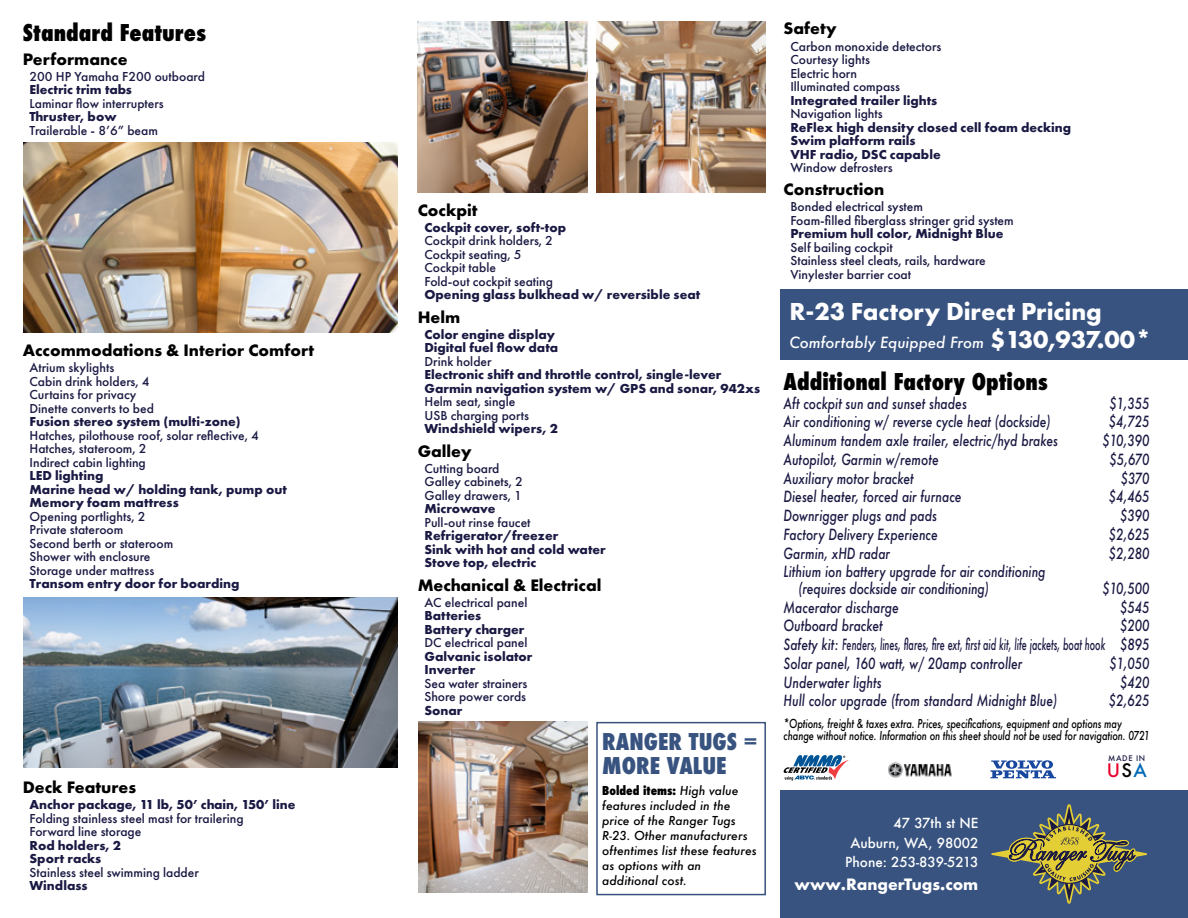
<style>
.page{position:relative;width:1188px;height:918px;background:#fff}
.page>*{position:absolute;margin:0;border:0;box-sizing:border-box;transform-origin:0 0}
.t1{font:700 25.5px "Futura PT";color:#fff}
.t2{font:800 condensed 22.5px "Futura";color:#000}
.t3{font:800 condensed 22.5px/24px "Futura";color:#38537f}
.t4{font:500 18.15px "Futura";color:#e8002a}
.t5{font:700 17.25px "Futura PT";color:#000}
.t6{font:700 17.25px "Futura PT";color:#fff}
.t7{font:italic 500 15px/18.8px "Futura";color:#1a1943;scale:.8 1}
.t8{font:italic 500 15px "Futura";color:#fff}
.t9{font:500 13.5px/13.5px "Futura PT";color:#1a1943}
.t10{font:700 13.5px/13.5px "Futura PT";color:#1a1943}
.t11{font:500 13.5px/19.5px "Futura";color:#fff;text-align:right}
.t12{font:italic 500 12px/12px "Futura";letter-spacing:-.005em;color:#000;scale:.77 1}
.t13{font:italic 500 12px/15px "Futura";letter-spacing:-.005em;color:#000}
.t14{font:500 7.5px "Futura";letter-spacing:.08em;color:#1a1943}
.s1{font-weight:800;font-style:normal;font-stretch:condensed}
.s2{font-family:"Futura PT";font-weight:700;font-style:normal;font-size:25.5px}
.s3{color:#000}
.s4{color:#0068b4}
</style>
<div class="page">
<div style="left:780px;top:290px;width:408px;height:70px;background:#38537f"></div>
<div style="left:780px;top:791px;width:408px;height:127px;background:#38537f"></div>
<svg style="left:991px;top:804px;width:156px;height:100px"></svg>
<img style="left:418px;top:21px;width:169px;height:171px">
<img style="left:23px;top:143px;width:375px;height:189px">
<img style="left:418px;top:722px;width:169px;height:171px">
<img style="left:23px;top:598px;width:375px;height:169px">
<svg style="left:991px;top:760px;width:65px;height:18px"></svg>
<svg style="left:784px;top:755px;width:65px;height:26px"></svg>
<img style="left:888px;top:762px;width:64px;height:16px">
<img style="left:596px;top:21px;width:170px;height:171px">
<div style="left:596px;top:722px;width:170px;height:173px;border:2px solid #38537f"></div>
<h2 class="t2" style="left:23px;top:18px;width:185px">Standard Features</h2>
<p class="t5" style="left:23px;top:48px;width:106px">Performance</p>
<p class="t9" style="left:29px;top:70px;width:177px">200 HP Yamaha F200 outboard</p>
<p class="t10" style="left:29px;top:83px;width:104px">Electric trim tabs</p>
<p class="t9" style="left:29px;top:97px;width:136px">Laminar flow interrupters</p>
<p class="t10" style="left:29px;top:110px;width:89px">Thruster, bow</p>
<p class="t9" style="left:29px;top:124px;width:130px">Trailerable - 8’6” beam</p>
<p class="t5" style="left:23px;top:339px;width:293px">Accommodations &amp; Interior Comfort</p>
<p class="t9" style="left:29px;top:361px;width:126px">Atrium skylights<br>Cabin drink holders, 4<br>Curtains for privacy<br>Dinette converts to bed</p>
<p class="t10" style="left:29px;top:415px;width:213px">Fusion stereo system (multi-zone)</p>
<p class="t9" style="left:29px;top:429px;width:231px">Hatches, pilothouse roof, solar reflective, 4<br>Hatches, stateroom, 2<br>Indirect cabin lighting</p>
<p class="t10" style="left:29px;top:469px;width:259px">LED lighting<br>Marine head w/ holding tank, pump out<br>Memory foam mattress</p>
<p class="t9" style="left:29px;top:510px;width:145px">Opening portlights, 2<br>Private stateroom<br>Second berth or stateroom<br>Shower with enclosure<br>Storage under mattress</p>
<p class="t10" style="left:29px;top:577px;width:212px">Transom entry door for boarding</p>
<p class="t5" style="left:23px;top:776px;width:115px">Deck Features</p>
<p class="t10" style="left:29px;top:798px;width:267px">Anchor package, 11 lb, 50’ chain, 150’ line</p>
<p class="t9" style="left:29px;top:812px;width:216px">Folding stainless steel mast for trailering<br>Forward line storage</p>
<p class="t10" style="left:29px;top:838px;width:93px">Rod holders, 2<br>Sport racks</p>
<p class="t9" style="left:29px;top:866px;width:171px">Stainless steel swimming ladder</p>
<p class="t10" style="left:29px;top:879px;width:60px">Windlass</p>
<p class="t5" style="left:418px;top:199px;width:61px">Cockpit</p>
<p class="t10" style="left:424px;top:220px;width:143px">Cockpit cover, soft-top</p>
<p class="t9" style="left:424px;top:234px;width:130px">Cockpit drink holders, 2<br>Cockpit seating, 5<br>Cockpit table<br>Fold-out cockpit seating</p>
<p class="t10" style="left:424px;top:288px;width:277px">Opening glass bulkhead w/ reversible seat</p>
<p class="t5" style="left:418px;top:306px;width:44px">Helm</p>
<p class="t10" style="left:424px;top:327px;width:135px">Color engine display<br>Digital fuel flow data</p>
<p class="t9" style="left:424px;top:355px;width:69px">Drink holder</p>
<p class="t10" style="left:424px;top:368px;width:337px">Electronic shift and throttle control, single-lever<br>Garmin navigation system w/ GPS and sonar, 942xs</p>
<p class="t9" style="left:424px;top:395px;width:106px">Helm seat, single<br>USB charging ports</p>
<p class="t10" style="left:424px;top:422px;width:135px">Windshield wipers, 2</p>
<p class="t5" style="left:418px;top:440px;width:55px">Galley</p>
<p class="t9" style="left:424px;top:462px;width:100px">Cutting board<br>Galley cabinets, 2<br>Galley drawers, 1</p>
<p class="t10" style="left:424px;top:502px;width:72px">Microwave</p>
<p class="t9" style="left:424px;top:516px;width:108px">Pull-out rinse faucet</p>
<p class="t10" style="left:424px;top:529px;width:183px">Refrigerator/freezer<br>Sink with hot and cold water<br>Stove top, electric</p>
<p class="t5" style="left:418px;top:574px;width:185px">Mechanical &amp; Electrical</p>
<p class="t9" style="left:424px;top:595px;width:104px">AC electrical panel</p>
<p class="t10" style="left:424px;top:609px;width:101px">Batteries<br>Battery charger</p>
<p class="t9" style="left:424px;top:636px;width:104px">DC electrical panel</p>
<p class="t10" style="left:424px;top:649px;width:110px">Galvanic isolator<br>Inverter</p>
<p class="t9" style="left:424px;top:676px;width:104px">Sea water strainers<br>Shore power cords</p>
<p class="t10" style="left:424px;top:703px;width:40px">Sonar</p>
<h2 class="t3" style="left:602px;top:730px;width:157px">RANGER TUGS =<br>MORE VALUE</h2>
<p class="t13" style="left:602px;top:782px;width:156px"><span class="s1">Bolded items:</span> High value features included in the price of the Ranger Tugs<br>R-23. Other manufacturers oftentimes list these features as options with an additional cost.</p>
<p class="t5" style="left:784px;top:17px;width:55px">Safety</p>
<p class="t9" style="left:790px;top:39px;width:152px">Carbon monoxide detectors<br>Courtesy lights<br>Electric horn<br>Illuminated compass</p>
<p class="t10" style="left:790px;top:93px;width:148px">Integrated trailer lights</p>
<p class="t9" style="left:790px;top:107px;width:94px">Navigation lights</p>
<p class="t10" style="left:790px;top:120px;width:282px">ReFlex high density closed cell foam decking<br>Swim platform rails<br>VHF radio, DSC capable</p>
<p class="t9" style="left:790px;top:161px;width:104px">Window defrosters</p>
<p class="t5" style="left:784px;top:178px;width:102px">Construction</p>
<p class="t9" style="left:790px;top:200px;width:225px">Bonded electrical system<br>Foam-filled fiberglass stringer grid system</p>
<p class="t10" style="left:790px;top:227px;width:215px">Premium hull color, Midnight Blue</p>
<p class="t9" style="left:790px;top:241px;width:197px">Self bailing cockpit<br>Stainless steel cleats, rails, hardware<br>Vinylester barrier coat</p>
<h1 class="t1" style="left:789px;top:295px;width:314px">R-23 Factory Direct Pricing</h1>
<p class="t8" style="left:789px;top:332px;width:364px">Comfortably Equipped From <span class="s2">$130,937.00*</span></p>
<h2 class="t2" style="left:784px;top:366px;width:266px">Additional Factory Options</h2>
<p class="t7" style="left:784px;top:394px;width:231px">Aft cockpit sun and sunset shades</p>
<p class="t7" style="left:1109px;top:394px;width:52px">$1,355</p>
<p class="t7" style="left:784px;top:412px;width:335px">Air conditioning w/ reverse cycle heat (dockside)</p>
<p class="t7" style="left:1109px;top:412px;width:52px">$4,725</p>
<p class="t7" style="left:784px;top:431px;width:344px">Aluminum tandem axle trailer, electric/hyd brakes</p>
<p class="t7" style="left:1102px;top:431px;width:60px">$10,390</p>
<p class="t7" style="left:784px;top:450px;width:195px">Autopilot, Garmin w/remote</p>
<p class="t7" style="left:1110px;top:450px;width:52px">$5,670</p>
<p class="t7" style="left:784px;top:469px;width:164px">Auxiliary motor bracket</p>
<p class="t7" style="left:1121px;top:469px;width:38px">$370</p>
<p class="t7" style="left:784px;top:487px;width:224px">Diesel heater, forced air furnace</p>
<p class="t7" style="left:1109px;top:487px;width:52px">$4,465</p>
<p class="t7" style="left:784px;top:506px;width:193px">Downrigger plugs and pads</p>
<p class="t7" style="left:1120px;top:506px;width:39px">$390</p>
<p class="t7" style="left:784px;top:525px;width:194px">Factory Delivery Experience</p>
<p class="t7" style="left:1109px;top:525px;width:52px">$2,625</p>
<p class="t7" style="left:784px;top:544px;width:135px">Garmin, xHD radar</p>
<p class="t7" style="left:1109px;top:544px;width:52px">$2,280</p>
<p class="t7" style="left:798px;top:563px;width:310px;line-height:16.5px;text-indent:-15px">Lithium ion battery upgrade for air conditioning (requires dockside air conditioning)</p>
<p class="t7" style="left:1102px;top:579px;width:60px">$10,500</p>
<p class="t7" style="left:784px;top:598px;width:146px">Macerator discharge</p>
<p class="t7" style="left:1120px;top:598px;width:38px">$545</p>
<p class="t7" style="left:784px;top:616px;width:125px">Outboard bracket</p>
<p class="t7" style="left:784px;top:616px;width:459px;text-align:justify;text-indent:336px">$200<br>Safety kit: Fenders, lines, flares, fire ext, first aid kit, life jackets, boat hook $895<br>Solar panel, 160 watt, w/ 20amp controller</p>
<p class="t7" style="left:1109px;top:654px;width:52px">$1,050</p>
<p class="t7" style="left:784px;top:673px;width:124px">Underwater lights</p>
<p class="t7" style="left:1120px;top:673px;width:39px">$420</p>
<p class="t7" style="left:784px;top:691px;width:344px">Hull color upgrade (from standard Midnight Blue)</p>
<p class="t7" style="left:1109px;top:691px;width:52px">$2,625</p>
<p class="t12" style="left:784px;top:718px;width:477px">*Options, freight &amp; taxes extra. Prices, specifications, equipment and options may change without notice. Information on this sheet should not be used for navigation. 0721</p>
<p class="t11" style="left:845px;top:814px;width:135px">47 37th st NE<br>Auburn, WA, 98002<br>Phone: 253-839-5213</p>
<p class="t6" style="left:795px;top:873px;width:185px">www.RangerTugs.com</p>
<p class="t14" style="left:1108px;top:753px;width:39px">MADE IN</p>
<h3 class="t4" style="left:1107px;top:758px;width:42px">U<span class="s3">S</span><span class="s4">A</span></h3>
</div>
